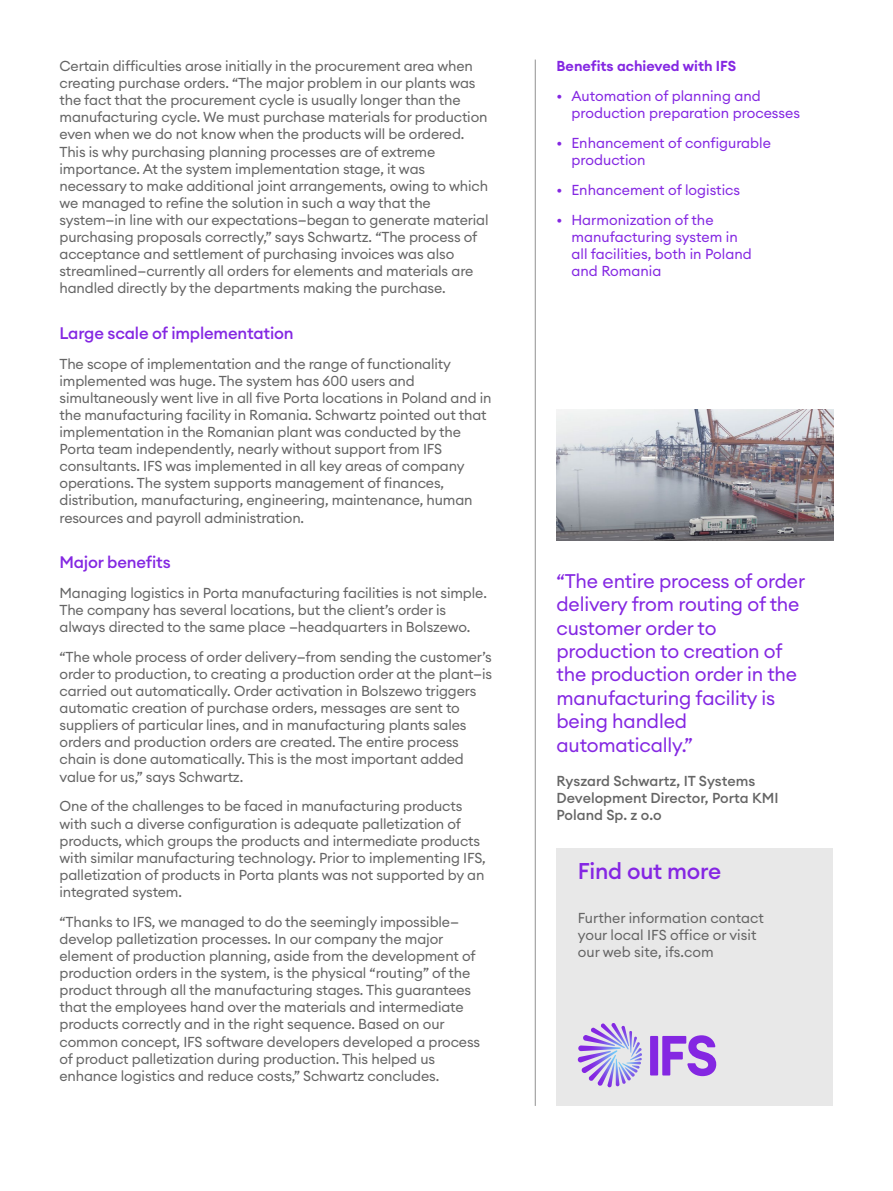
<style>
.page{position:relative;width:893px;height:1191px;background:#fff}
.page>*{position:absolute;margin:0;border:0;box-sizing:border-box;transform-origin:0 0}
.t1{font:500 22.5px "Euclid Circular A";letter-spacing:-.01em;color:#8526e3}
.t2{font:19.5px/23.4px "Euclid Circular A";letter-spacing:-.01em;color:#8427e2}
.t3{font:500 16.5px "Euclid Circular A";letter-spacing:-.01em;color:#8427e2}
.t4{font:14.25px/17.1px "Euclid Circular A";letter-spacing:-.01em;color:#656565}
.t5{font:14.25px/17.1px "Euclid Circular A";color:#8427e2}
.t6{font:500 14.25px/17.1px "Euclid Circular A";color:#656565}
.t7{font:600 14.25px "Euclid Circular A";color:#8427e2}
</style>
<div class="page">
<hr style="left:535px;top:60px;width:1px;height:1046px;background:#919191">
<div style="left:556px;top:848px;width:277px;height:258px;background:#e8e8e8"></div>
<svg style="left:650px;top:1035px;width:66px;height:41px"></svg>
<svg style="left:578px;top:1023px;width:64px;height:63px"></svg>
<img style="left:556px;top:409px;width:277px;height:131px">
<p class="t4" style="left:60px;top:57px;width:431px">Certain difficulties arose initially in the procurement area when creating purchase orders. “The major problem in our plants was the fact that the procurement cycle is usually longer than the manufacturing cycle. We must purchase materials for production even when we do not know when the products will be ordered.<br>This is why purchasing planning processes are of extreme importance. At the system implementation stage, it was necessary to make additional joint arrangements, owing to which we managed to refine the solution in such a way that the system—in line with our expectations—began to generate material purchasing proposals correctly,” says Schwartz. “The process of acceptance and settlement of purchasing invoices was also streamlined—currently all orders for elements and materials are handled directly by the departments making the purchase.</p>
<p class="t3" style="left:60px;top:322px;width:236px">Large scale of implementation</p>
<p class="t4" style="left:60px;top:355px;width:434px">The scope of implementation and the range of functionality implemented was huge. The system has 600 users and simultaneously went live in all five Porta locations in Poland and in the manufacturing facility in Romania. Schwartz pointed out that implementation in the Romanian plant was conducted by the Porta team independently, nearly without support from IFS consultants. IFS was implemented in all key areas of company operations. The system supports management of finances, distribution, manufacturing, engineering, maintenance, human resources and payroll administration.</p>
<p class="t3" style="left:60px;top:551px;width:113px">Major benefits</p>
<p class="t4" style="left:60px;top:584px;width:429px">Managing logistics in Porta manufacturing facilities is not simple.<br>The company has several locations, but the client’s order is always directed to the same place —headquarters in Bolszewo.</p>
<p class="t4" style="left:60px;top:648px;width:434px">“The whole process of order delivery—from sending the customer’s order to production, to creating a production order at the plant—is carried out automatically. Order activation in Bolszewo triggers automatic creation of purchase orders, messages are sent to suppliers of particular lines, and in manufacturing plants sales orders and production orders are created. The entire process chain is done automatically. This is the most important added value for us,” says Schwartz.</p>
<p class="t4" style="left:60px;top:797px;width:428px">One of the challenges to be faced in manufacturing products with such a diverse configuration is adequate palletization of products, which groups the products and intermediate products with similar manufacturing technology. Prior to implementing IFS, palletization of products in Porta plants was not supported by an integrated system.</p>
<p class="t4" style="left:60px;top:913px;width:422px">“Thanks to IFS, we managed to do the seemingly impossible— develop palletization processes. In our company the major element of production planning, aside from the development of production orders in the system, is the physical “routing” of the product through all the manufacturing stages. This guarantees that the employees hand over the materials and intermediate products correctly and in the right sequence. Based on our common concept, IFS software developers developed a process of product palletization during production. This helped us enhance logistics and reduce costs,” Schwartz concludes.</p>
<p class="t7" style="left:556px;top:57px;width:181px">Benefits achieved with IFS</p>
<p class="t5" style="left:571px;top:87px;width:230px;text-indent:-15px">• Automation of planning and production preparation processes</p>
<p class="t5" style="left:571px;top:134px;width:201px;text-indent:-15px">• Enhancement of configurable production</p>
<p class="t5" style="left:556px;top:181px;width:185px">• Enhancement of logistics</p>
<p class="t5" style="left:571px;top:211px;width:182px;text-indent:-15px">• Harmonization of the manufacturing system in all facilities, both in Poland and Romania</p>
<h2 class="t2" style="left:556px;top:569px;width:250px">“The entire process of order delivery from routing of the customer order to production to creation of the production order in the manufacturing facility is being handled automatically.”</h2>
<p class="t6" style="left:556px;top:772px;width:224px">Ryszard Schwartz, IT Systems<br>Development Director, Porta KMI<br>Poland Sp. z o.o</p>
<h1 class="t1" style="left:578px;top:857px;width:145px">Find out more</h1>
<p class="t4" style="left:578px;top:909px;width:188px">Further information contact your local IFS office or visit our web site, ifs.com</p>
</div>
